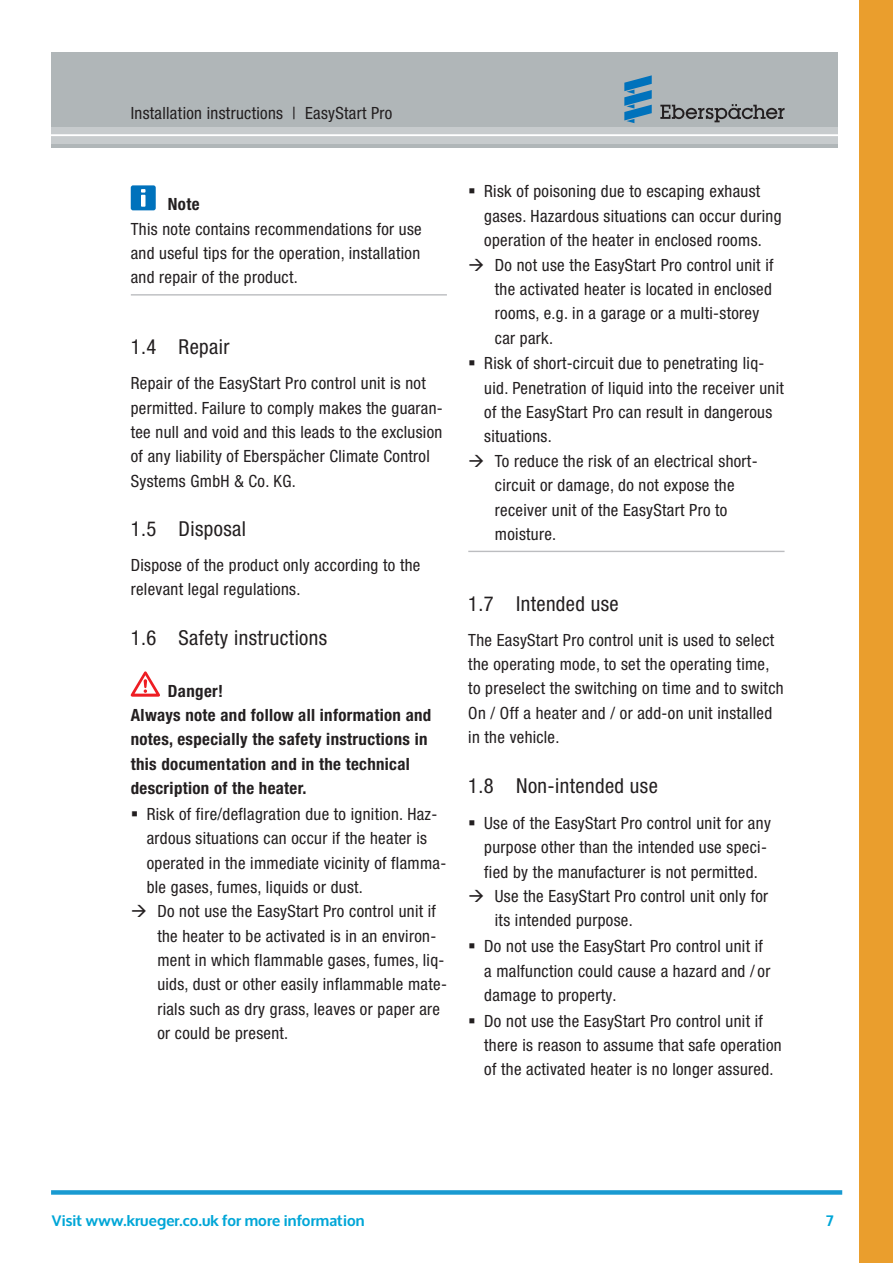
<style>
.page{position:relative;width:893px;height:1263px;background:#fff}
.page>*{position:absolute;margin:0;border:0;box-sizing:border-box;transform-origin:0 0}
.t1{font:condensed 20.7px "Helvetica Neue LTW1 G";letter-spacing:.02em;color:#231f20}
.t2{font:condensed 16.8px/24.3px "Helvetica Neue LTW1 G";letter-spacing:.02em;color:#231f20}
.t3{font:700 condensed 16.8px/24.3px "Helvetica Neue LTW1 G";letter-spacing:.02em;color:#231f20}
.t4{font:700 15px "Oxygen";letter-spacing:.01em;color:#00a6d7}
</style>
<div class="page">
<div style="left:859px;top:0;width:34px;height:1263px;background:#ea9e2d"></div>
<div style="left:51px;top:1190px;width:791px;height:5px;background:#199ad1"></div>
<hr style="left:131px;top:294px;width:316px;height:2px;background:#bcbdc0">
<div style="left:131px;top:185px;width:25px;height:25px;background:#0072bc;border-radius:2px"></div>
<hr style="left:141px;top:195px;width:4px;height:12px;background:#fff">
<svg style="left:141px;top:189px;width:4px;height:4px"></svg>
<svg style="left:131px;top:671px;width:29px;height:26px"></svg>
<hr style="left:468px;top:551px;width:316px;height:1px;background:#bcbdc0">
<div style="left:51px;top:53px;width:787px;height:95px;background:#b0b6b8"></div>
<div style="left:51px;top:127px;width:787px;height:16px;background:#c7cbcd"></div>
<hr style="left:51px;top:134px;width:787px;height:2px;background:#fff">
<svg style="left:660px;top:104px;width:124px;height:18px"></svg>
<svg style="left:624px;top:75px;width:28px;height:48px"></svg>
<p class="t2" style="left:131px;top:101px;width:263px">Installation instructions | EasyStart Pro</p>
<p class="t3" style="left:168px;top:192px;width:33px">Note</p>
<p class="t2" style="left:131px;top:217px;width:293px;text-align:justify">This note contains recommendations for use and useful tips for the operation, installation and repair of the product.</p>
<p class="t1" style="left:131px;top:335px;width:100px">1.4 Repair</p>
<p class="t2" style="left:131px;top:371px;width:314px">Repair of the EasyStart Pro control unit is not permitted. Failure to comply makes the guaran&shy;tee null and void and this leads to the exclusion of any liability of Eberspächer Climate Control Systems GmbH &amp; Co. KG.</p>
<p class="t1" style="left:131px;top:516px;width:117px">1.5 Disposal</p>
<p class="t2" style="left:131px;top:553px;width:291px">Dispose of the product only according to the relevant legal regulations.</p>
<p class="t1" style="left:131px;top:625px;width:198px">1.6 Safety instructions</p>
<p class="t3" style="left:131px;top:679px;width:302px;text-indent:37px">Danger!<br>Always note and follow all information and notes, especially the safety instructions in this documentation and in the technical description of the heater.</p>
<p class="t2" style="left:147px;top:802px;width:301px">Risk of fire/deflagration due to ignition. Haz&shy;ardous situations can occur if the heater is operated in the immediate vicinity of flamma&shy;ble gases, fumes, liquids or dust.</p>
<p class="t2" style="left:157px;top:899px;width:291px">Do not use the EasyStart Pro control unit if the heater to be activated is in an environ&shy;ment in which flammable gases, fumes, liq&shy;uids, dust or other easily inflammable mate&shy;rials such as dry grass, leaves or paper are or could be present.</p>
<p class="t2" style="left:484px;top:179px;width:299px">Risk of poisoning due to escaping exhaust gases. Hazardous situations can occur during operation of the heater in enclosed rooms.</p>
<p class="t2" style="left:495px;top:253px;width:280px">Do not use the EasyStart Pro control unit if</p>
<p class="t2" style="left:495px;top:277px;width:278px">the activated heater is located in enclosed</p>
<p class="t2" style="left:495px;top:301px;width:266px">rooms, e.g. in a garage or a multi-storey</p>
<p class="t2" style="left:495px;top:326px;width:60px">car park.</p>
<p class="t2" style="left:484px;top:351px;width:282px">Risk of short-circuit due to penetrating liq-</p>
<p class="t2" style="left:484px;top:376px;width:301px">uid. Penetration of liquid into the receiver unit</p>
<p class="t2" style="left:484px;top:400px;width:290px">of the EasyStart Pro can result in dangerous</p>
<p class="t2" style="left:484px;top:424px;width:69px">situations.</p>
<p class="t2" style="left:495px;top:449px;width:264px">To reduce the risk of an electrical short-</p>
<p class="t2" style="left:495px;top:473px;width:241px">circuit or damage, do not expose the</p>
<p class="t2" style="left:495px;top:498px;width:234px">receiver unit of the EasyStart Pro to</p>
<p class="t2" style="left:495px;top:522px;width:63px">moisture.</p>
<p class="t1" style="left:468px;top:591px;width:152px">1.7 Intended use</p>
<p class="t2" style="left:468px;top:628px;width:317px">The EasyStart Pro control unit is used to select the operating mode, to set the operating time, to preselect the switching on time and to switch On / Off a heater and / or add-on unit installed in the vehicle.</p>
<p class="t1" style="left:468px;top:773px;width:191px">1.8 Non-intended use</p>
<p class="t2" style="left:484px;top:811px;width:288px">Use of the EasyStart Pro control unit for any</p>
<p class="t2" style="left:484px;top:835px;width:284px">purpose other than the intended use speci-</p>
<p class="t2" style="left:484px;top:860px;width:275px">fied by the manufacturer is not permitted.</p>
<p class="t2" style="left:495px;top:884px;width:275px">Use the EasyStart Pro control unit only for</p>
<p class="t2" style="left:495px;top:908px;width:139px">its intended purpose.</p>
<p class="t2" style="left:484px;top:934px;width:280px">Do not use the EasyStart Pro control unit if</p>
<p class="t2" style="left:484px;top:958px;width:288px">a malfunction could cause a hazard and / or</p>
<p class="t2" style="left:484px;top:983px;width:134px">damage to property.</p>
<p class="t2" style="left:484px;top:1008px;width:280px">Do not use the EasyStart Pro control unit if</p>
<p class="t2" style="left:484px;top:1033px;width:299px">there is reason to assume that safe operation</p>
<p class="t2" style="left:484px;top:1057px;width:291px">of the activated heater is no longer assured.</p>
<p class="t4" style="left:52px;top:1211px;width:314px">Visit www.krueger.co.uk for more information</p>
<p class="t4" style="left:826px;top:1211px;width:9px">7</p>
</div>
